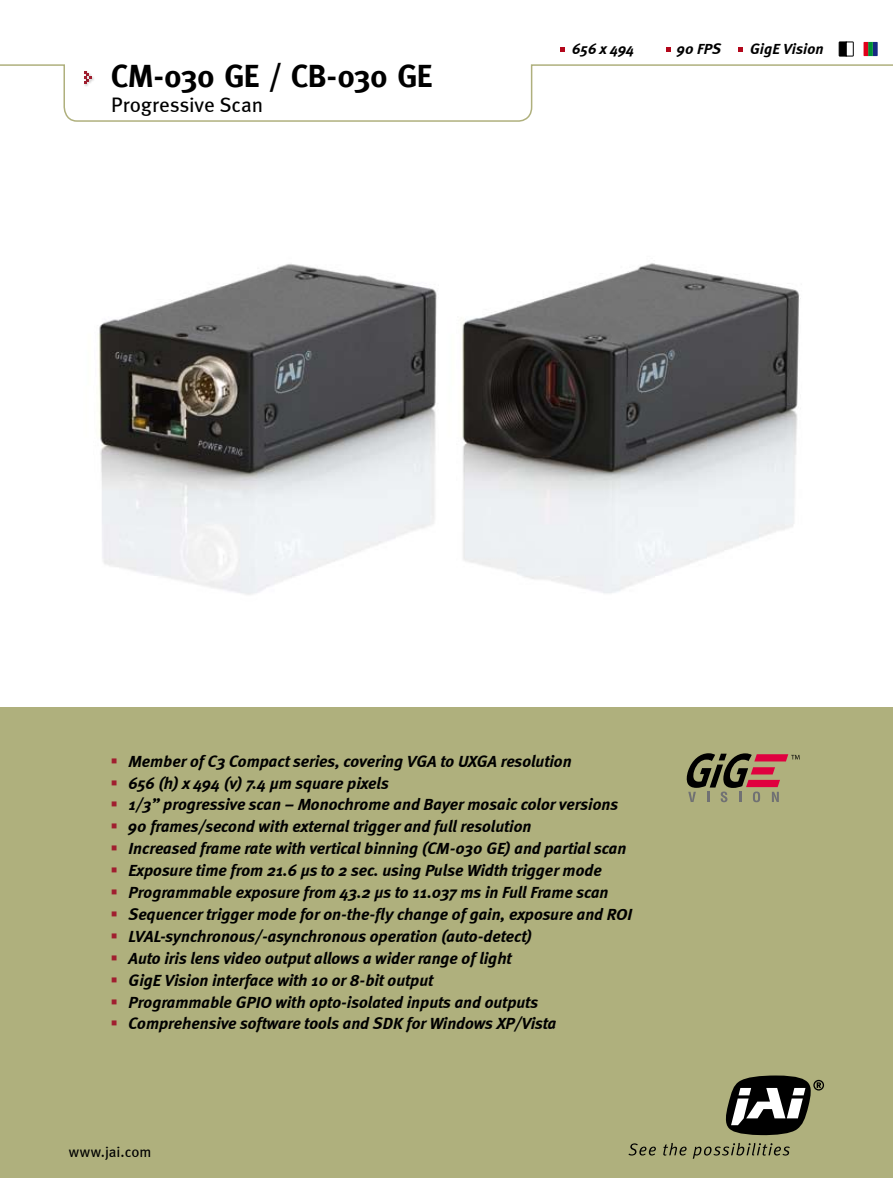
<style>
.page{position:relative;width:893px;height:1178px;background:#fff}
.page>*{position:absolute;margin:0;border:0;box-sizing:border-box;transform-origin:0 0}
.t1{font:31.5px "Meta Bold A";letter-spacing:-.01em;color:#000}
.t2{font:21px "Meta";letter-spacing:-.01em;color:#000}
.t3{font:italic 700 16.5px/21.9px "Meta";color:#000}
.t4{font:italic 700 15px "Meta";letter-spacing:.005em;color:#000}
.t5{font:15px "Meta";color:#000}
</style>
<div class="page">
<div style="left:0;top:707px;width:893px;height:471px;background:#afb07d"></div>
<svg style="left:0;top:64px;width:893px;height:58px"></svg>
<svg style="left:725px;top:1075px;width:99px;height:60px"></svg>
<svg style="left:628px;top:1143px;width:28px;height:12px"></svg>
<svg style="left:663px;top:1143px;width:24px;height:12px"></svg>
<svg style="left:693px;top:1143px;width:97px;height:16px"></svg>
<svg style="left:839px;top:42px;width:14px;height:14px"></svg>
<svg style="left:864px;top:42px;width:14px;height:14px"></svg>
<svg style="left:109px;top:64px;width:220px;height:58px"></svg>
<svg style="left:335px;top:67px;width:55px;height:29px"></svg>
<svg style="left:396px;top:64px;width:39px;height:27px"></svg>
<svg style="left:738px;top:47px;width:5px;height:4px"></svg>
<svg style="left:666px;top:47px;width:5px;height:4px"></svg>
<svg style="left:561px;top:47px;width:4px;height:4px"></svg>
<svg style="left:687px;top:753px;width:113px;height:49px"></svg>
<img style="left:98px;top:263px;width:703px;height:332px">
<h1 class="t1" style="left:111px;top:58px;width:323px">CM-030 GE / CB-030 GE</h1>
<p class="t2" style="left:111px;top:92px;width:153px">Progressive Scan</p>
<p class="t4" style="left:572px;top:40px;width:64px">656 x 494</p>
<p class="t4" style="left:677px;top:40px;width:46px">90 FPS</p>
<p class="t4" style="left:750px;top:40px;width:75px">GigE Vision</p>
<p class="t3" style="left:129px;top:750px;width:505px">Member of C3 Compact series, covering VGA to UXGA resolution<br>656 (h) x 494 (v) 7.4 µm square pixels<br>1/3” progressive scan – Monochrome and Bayer mosaic color versions 90 frames/second with external trigger and full resolution<br>Increased frame rate with vertical binning (CM-030 GE) and partial scan Exposure time from 21.6 µs to 2 sec. using Pulse Width trigger mode Programmable exposure from 43.2 µs to 11.037 ms in Full Frame scan Sequencer trigger mode for on-the-fly change of gain, exposure and ROI LVAL-synchronous/-asynchronous operation (auto-detect)<br>Auto iris lens video output allows a wider range of light<br>GigE Vision interface with 10 or 8-bit output<br>Programmable GPIO with opto-isolated inputs and outputs Comprehensive software tools and SDK for Windows XP/Vista</p>
<p class="t5" style="left:69px;top:1143px;width:84px">www.jai.com</p>
</div>
